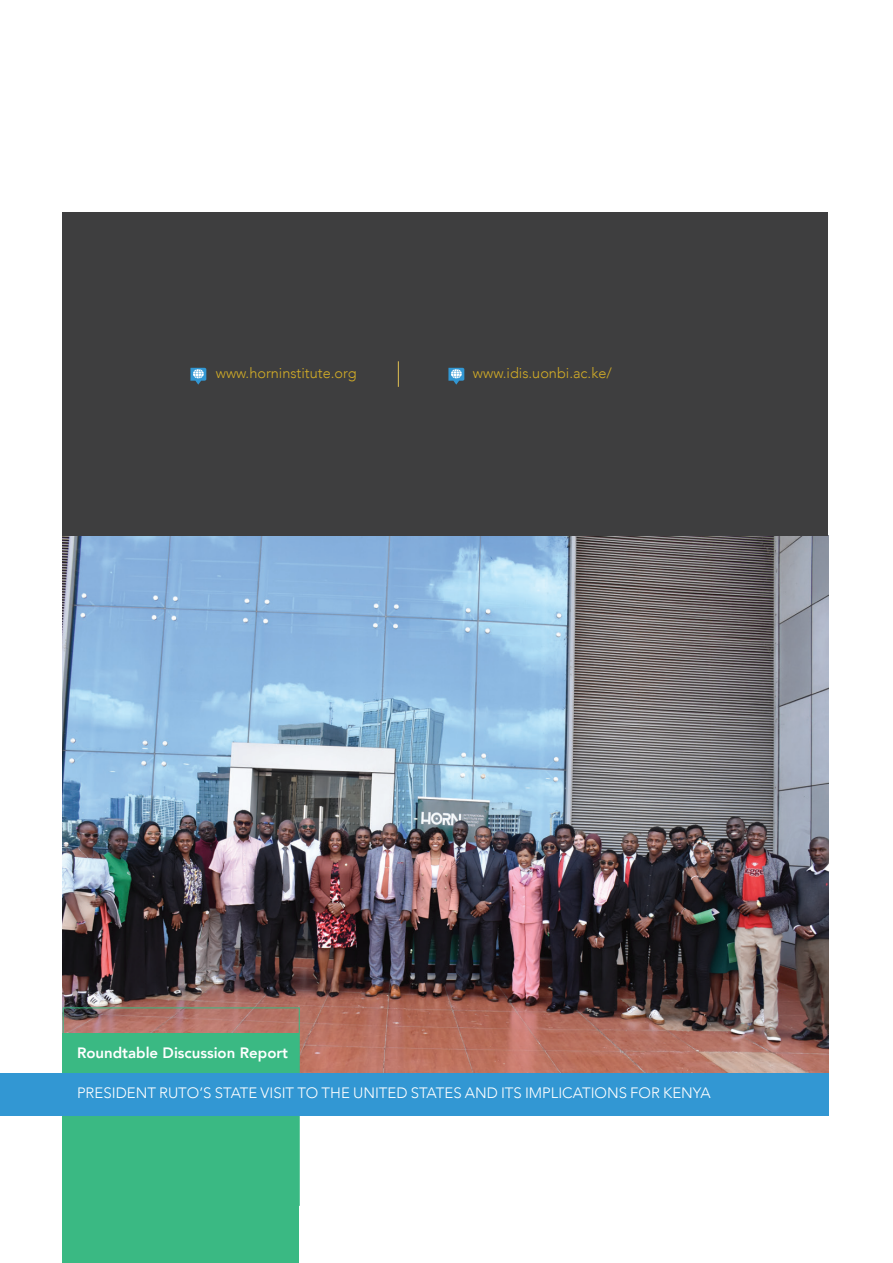
<style>
.page{position:relative;width:893px;height:1263px;background:#fff}
.page>*{position:absolute;margin:0;border:0;box-sizing:border-box;transform-origin:0 0}
.Body_Text{font:300 15px "Avenir";color:#fff}
.Body_Text-2{font:800 15px "Avenir";color:#fff}
.t1{font:300 14.55px "Avenir";color:#d3ad27}
</style>
<div class="page">
<img style="left:63px;top:536px;width:765px;height:537px">
<div style="left:63px;top:1034px;width:236px;height:229px;background:#3ab983"></div>
<div style="left:63px;top:1007px;width:237px;height:199px;border:1px solid #3ab983"></div>
<div style="left:0;top:1073px;width:828px;height:42px;background:#3297d3"></div>
<div style="left:63px;top:213px;width:765px;height:323px;background:#3e3e3f"></div>
<svg style="left:398px;top:361px;width:1px;height:26px"></svg>
<svg style="left:448px;top:368px;width:16px;height:17px"></svg>
<svg style="left:190px;top:368px;width:16px;height:17px"></svg>
<p class="t1" style="left:216px;top:364px;width:142px">www.horninstitute.org</p>
<p class="t1" style="left:473px;top:364px;width:140px">www.idis.uonbi.ac.ke/</p>
<p class="Body_Text-2" style="left:77px;top:1041px;width:213px">Roundtable Discussion Report</p>
<p class="Body_Text" style="left:77px;top:1084px;width:635px">PRESIDENT RUTO’S STATE VISIT TO THE UNITED STATES AND ITS IMPLICATIONS FOR KENYA</p>
</div>
